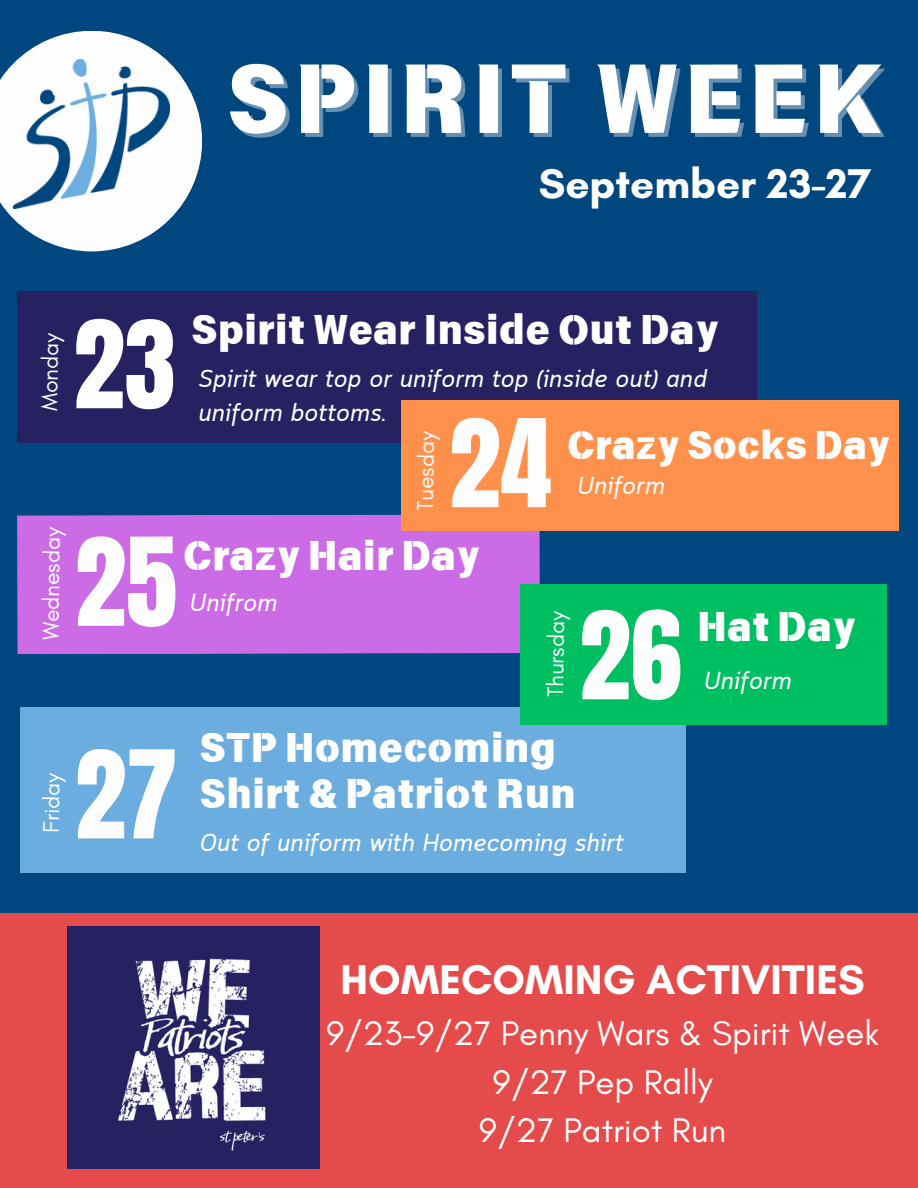
<style>
.page{position:relative;width:918px;height:1188px;background:#00467f}
.page>*{position:absolute;margin:0;border:0;box-sizing:border-box;transform-origin:0 0}
.t1{font:103.65px "Anton";color:#fdfdfd}
.t2{font:90.9px "Canva Title Bole Latin";letter-spacing:.055em;color:#fff}
.t3{font:700 42.3px "Glacial Indifference";color:#fff}
.t4{font:38.7px/46.2px "Canva Title Bole Latin";color:#fff}
.t5{font:37.2px "Canva Title Bole Latin";color:#fff}
.t6{font:34.8px/48.3px "Glacial Indifference";color:#fff;text-align:center}
.t7{font:italic 24.6px/33.8px "Cloud";color:#fff}
.t8{font:22.95px "Glacial Indifference";color:#fdfdfd}
</style>
<div class="page">
<svg style="left:0;top:31px;width:202px;height:220px;fill:#fdfdfd"></svg>
<img style="left:14px;top:59px;width:156px;height:150px">
<div style="left:0;top:913px;width:918px;height:275px;background:#e64b4b"></div>
<img style="left:67px;top:927px;width:252px;height:242px">
<div style="left:17px;top:292px;width:739px;height:151px;background:#262262"></div>
<div style="left:17px;top:514px;width:523px;height:140px;background:#cb6ce6"></div>
<div style="left:402px;top:401px;width:497px;height:130px;background:#ff914d"></div>
<div style="left:20px;top:708px;width:665px;height:165px;background:#6caddf"></div>
<div style="left:520px;top:584px;width:367px;height:141px;background:#00bf63"></div>
<h1 class="t2" style="left:227px;top:53px;width:659px">SPIRIT WEEK</h1>
<h2 class="t3" style="left:539px;top:158px;width:334px">September 23-27</h2>
<h3 class="t8" style="left:35px;top:411px;width:80px;rotate:-89deg">Monday</h3>
<p class="t1" style="left:73px;top:290px;width:104px">23</p>
<h4 class="t8" style="left:36px;top:640px;width:114px;rotate:-89deg">Wednesday</h4>
<p class="t1" style="left:75px;top:508px;width:104px">25</p>
<p class="t4" style="left:191px;top:306px;width:529px">Spirit Wear Inside Out Day</p>
<p class="t7" style="left:198px;top:364px;width:510px">Spirit wear top or uniform top (inside out) and uniform bottoms.</p>
<p class="t1" style="left:449px;top:389px;width:104px">24</p>
<p class="t5" style="left:567px;top:426px;width:324px">Crazy Socks Day</p>
<h3 class="t8" style="left:411px;top:511px;width:81px;rotate:-89deg">Tuesday</h3>
<p class="t7" style="left:577px;top:470px;width:89px">Uniform</p>
<p class="t7" style="left:574px;top:479px;width:89px">Uniform</p>
<p class="t4" style="left:183px;top:532px;width:298px">Crazy Hair Day</p>
<p class="t7" style="left:190px;top:588px;width:89px">Unifrom</p>
<h3 class="t8" style="left:541px;top:697px;width:87px;rotate:-89deg">Thursday</h3>
<p class="t1" style="left:579px;top:581px;width:104px">26</p>
<p class="t4" style="left:697px;top:604px;width:160px">Hat Day</p>
<p class="t7" style="left:704px;top:666px;width:89px">Uniform</p>
<h3 class="t8" style="left:37px;top:832px;width:61px;rotate:-89deg">Friday</h3>
<p class="t1" style="left:75px;top:720px;width:104px">27</p>
<p class="t4" style="left:200px;top:724px;width:378px">STP Homecoming<br>Shirt &amp; Patriot Run</p>
<p class="t7" style="left:200px;top:828px;width:426px">Out of uniform with Homecoming shirt</p>
<h3 class="t3" style="left:341px;top:953px;width:526px">HOMECOMING ACTIVITIES</h3>
<h3 class="t6" style="left:326px;top:1009px;width:554px">9/23-9/27 Penny Wars &amp; Spirit Week<br>9/27 Pep Rally<br>9/27 Patriot Run</h3>
</div>
